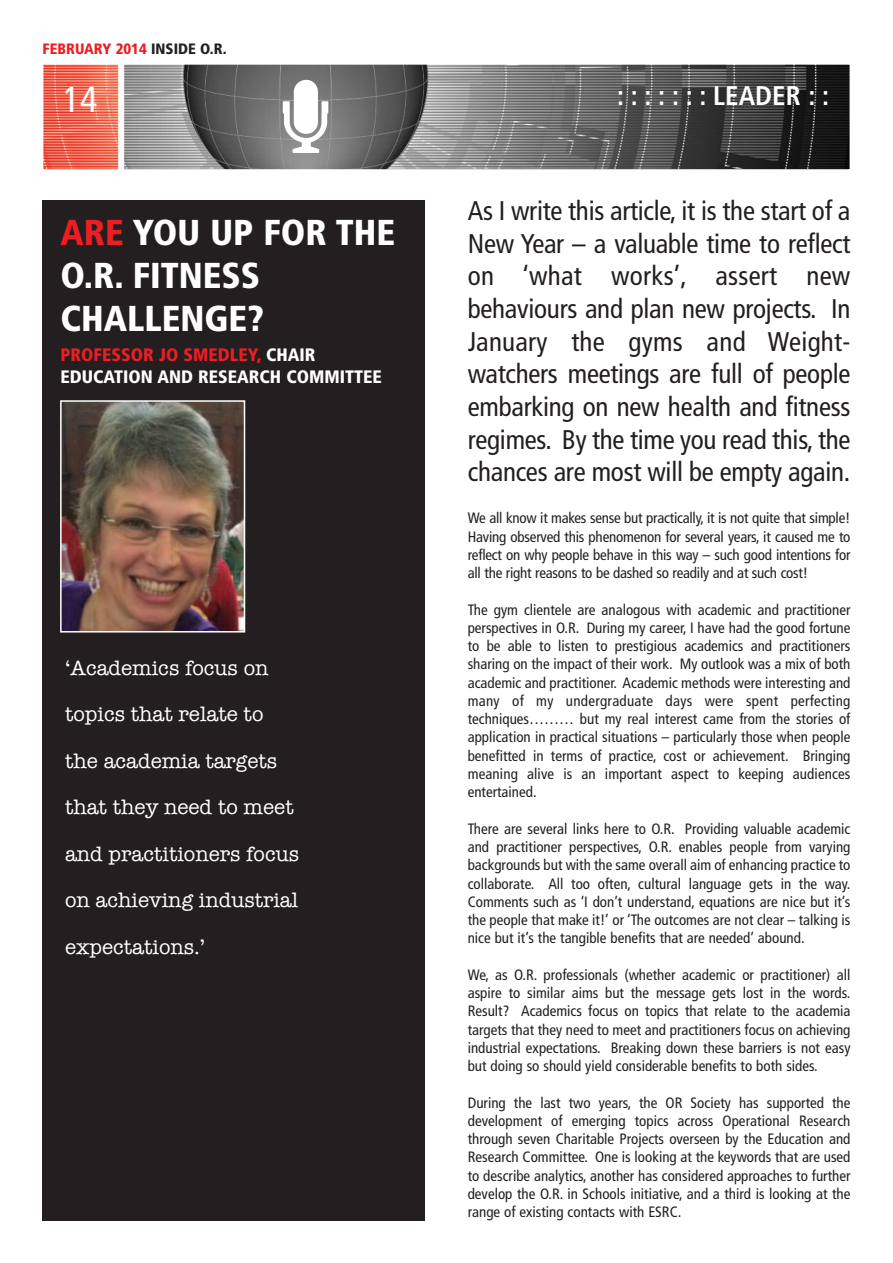
<style>
.page{position:relative;width:893px;height:1263px;background:#fff}
.page>*{position:absolute;margin:0;border:0;box-sizing:border-box;transform-origin:0 0}
.t1{font:900 condensed 36px/43.2px "Frutiger";color:#fff}
.t2{font:condensed 36px "Frutiger";color:#fff}
.t3{font:condensed 27px/32.7px "Frutiger";letter-spacing:-.01em;color:#231f20;text-align:justify}
.t4{font:700 condensed 27px "Frutiger";color:#fff}
.t5{font:21px "American Typewriter";color:#fff}
.t6{font:900 condensed 18px/21.6px "Frutiger";color:#fff}
.t7{font:condensed 15px/18.3px "Frutiger";color:#231f20;text-align:justify}
.t8{font:900 condensed 15px "Frutiger";color:#ee1d23}
.s1{color:#231f20}
.s2{color:#ee1d23}
</style>
<div class="page">
<img style="left:45px;top:66px;width:72px;height:102px">
<div style="left:43px;top:64px;width:76px;height:106px;border:1px solid #fff"></div>
<img style="left:125px;top:66px;width:723px;height:102px">
<div style="left:123px;top:64px;width:727px;height:106px;border:1px solid #fff"></div>
<svg style="left:283px;top:80px;width:45px;height:73px"></svg>
<div style="left:43px;top:200px;width:382px;height:1020px;background:#231f20"></div>
<img style="left:63px;top:403px;width:179px;height:226px">
<div style="left:60px;top:400px;width:185px;height:232px;border:2px solid #fff"></div>
<p class="t8" style="left:43px;top:43px;width:186px">FEBRUARY 2014 <span class="s1">INSIDE O.R.</span></p>
<h1 class="t2" style="left:63px;top:85px;width:36px">14</h1>
<h2 class="t4" style="left:617px;top:85px;width:214px">:::::::LEADER::</h2>
<h1 class="t1" style="left:61px;top:214px;width:336px"><span class="s2">ARE</span> YOU UP FOR THE<br>O.R. FITNESS<br>CHALLENGE?</h1>
<p class="t6" style="left:61px;top:345px;width:323px"><span class="s2">PROFESSOR JO SMEDLEY,</span> CHAIR<br>EDUCATION AND RESEARCH COMMITTEE</p>
<h3 class="t5" style="left:65px;top:656px;width:205px">‘Academics focus on</h3>
<h3 class="t5" style="left:65px;top:702px;width:200px">topics that relate to</h3>
<h3 class="t5" style="left:65px;top:749px;width:214px">the academia targets</h3>
<h3 class="t5" style="left:65px;top:795px;width:230px">that they need to meet</h3>
<h3 class="t5" style="left:65px;top:842px;width:235px">and practitioners focus</h3>
<h3 class="t5" style="left:65px;top:888px;width:235px">on achieving industrial</h3>
<h3 class="t5" style="left:65px;top:935px;width:142px">expectations.’</h3>
<p class="t3" style="left:468px;top:197px;width:384px">As I write this article, it is the start of a New Year – a valuable time to reflect on ‘what works’, assert new behaviours and plan new projects. In January the gyms and Weight&shy;watchers meetings are full of people embarking on new health and fitness regimes. By the time you read this, the chances are most will be empty again.</p>
<p class="t7" style="left:468px;top:510px;width:384px">We all know it makes sense but practically, it is not quite that simple!<br>Having observed this phenomenon for several years, it caused me to reflect on why people behave in this way – such good intentions for all the right reasons to be dashed so readily and at such cost!</p>
<p class="t7" style="left:468px;top:601px;width:384px">The gym clientele are analogous with academic and practitioner perspectives in O.R. During my career, I have had the good fortune to be able to listen to prestigious academics and practitioners sharing on the impact of their work. My outlook was a mix of both academic and practitioner. Academic methods were interesting and many of my undergraduate days were spent perfecting techniques……… but my real interest came from the stories of application in practical situations – particularly those when people benefitted in terms of practice, cost or achievement. Bringing meaning alive is an important aspect to keeping audiences entertained.</p>
<p class="t7" style="left:468px;top:821px;width:384px">There are several links here to O.R. Providing valuable academic and practitioner perspectives, O.R. enables people from varying backgrounds but with the same overall aim of enhancing practice to collaborate. All too often, cultural language gets in the way.<br>Comments such as ‘I don’t understand, equations are nice but it’s the people that make it!’ or ‘The outcomes are not clear – talking is nice but it’s the tangible benefits that are needed’ abound.</p>
<p class="t7" style="left:468px;top:967px;width:384px">We, as O.R. professionals (whether academic or practitioner) all aspire to similar aims but the message gets lost in the words.<br>Result? Academics focus on topics that relate to the academia targets that they need to meet and practitioners focus on achieving industrial expectations. Breaking down these barriers is not easy but doing so should yield considerable benefits to both sides.</p>
<p class="t7" style="left:468px;top:1094px;width:384px">During the last two years, the OR Society has supported the development of emerging topics across Operational Research through seven Charitable Projects overseen by the Education and Research Committee. One is looking at the keywords that are used to describe analytics, another has considered approaches to further develop the O.R. in Schools initiative, and a third is looking at the range of existing contacts with ESRC.</p>
</div>
